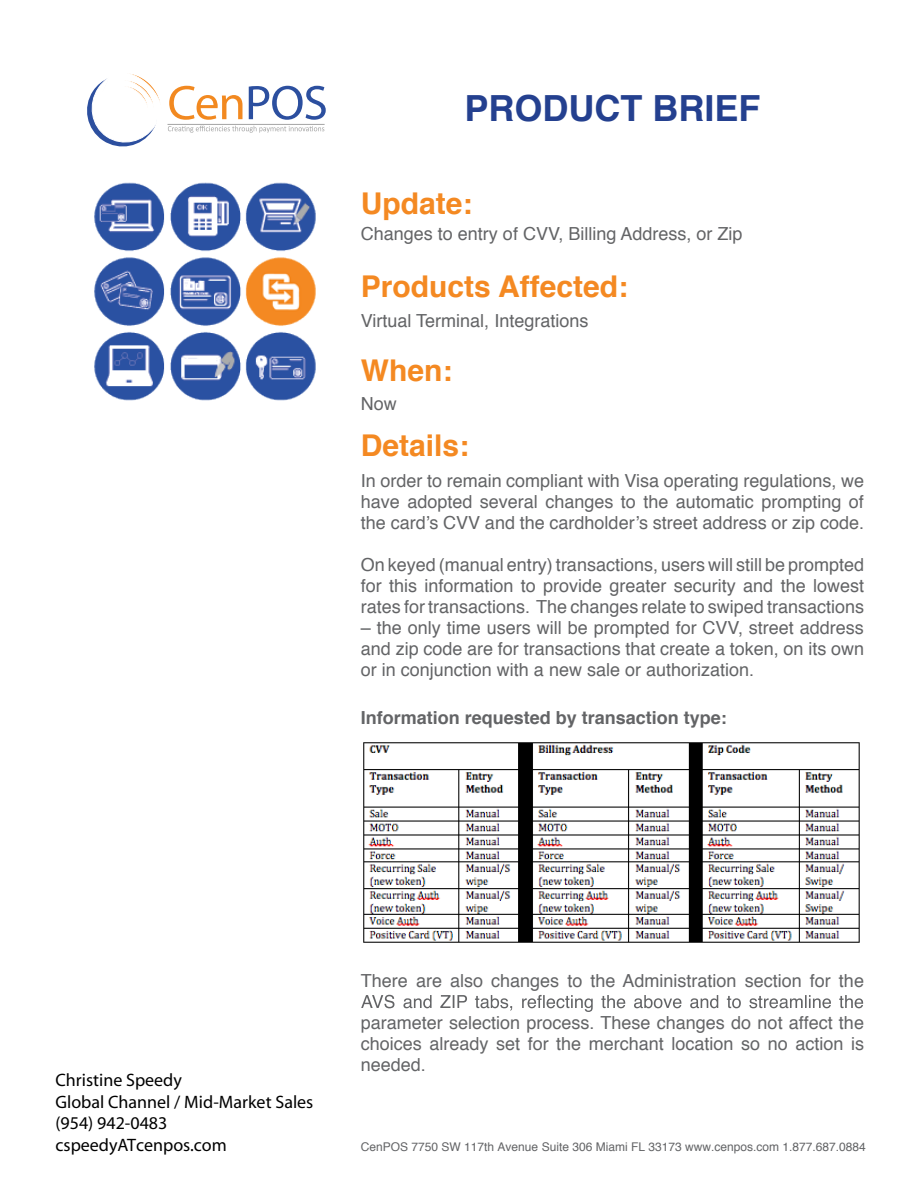
<style>
.page{position:relative;width:918px;height:1188px;background:#fff}
.page>*{position:absolute;margin:0;border:0;box-sizing:border-box;transform-origin:0 0}
.t1{font:700 36px "Helvetica";color:#24408f}
.t2{font:700 30px "Helvetica";color:#f48922}
.t3{font:18px/21px "Helvetica";color:#636466;text-align:justify}
.t4{font:18px/21.6px "Myriad";color:#000}
.t5{font:700 18px "Helvetica";color:#636466}
.t6{font:12px "Helvetica";color:#636466}
</style>
<div class="page">
<img style="left:94px;top:182px;width:222px;height:219px">
<svg style="left:87px;top:74px;width:239px;height:73px"></svg>
<img style="left:363px;top:742px;width:497px;height:201px">
<svg style="left:361px;top:995px;width:502px;height:17px"></svg>
<h1 class="t1" style="left:464px;top:79px;width:297px">PRODUCT BRIEF</h1>
<h2 class="t2" style="left:361px;top:179px;width:113px">Update:</h2>
<p class="t3" style="left:361px;top:224px;width:383px">Changes to entry of CVV, Billing Address, or Zip</p>
<h2 class="t2" style="left:361px;top:262px;width:269px">Products Affected:</h2>
<p class="t3" style="left:361px;top:310px;width:229px">Virtual Terminal, Integrations</p>
<h2 class="t2" style="left:361px;top:346px;width:93px">When:</h2>
<p class="t3" style="left:361px;top:393px;width:37px">Now</p>
<h2 class="t2" style="left:361px;top:421px;width:110px">Details:</h2>
<p class="t3" style="left:361px;top:470px;width:505px">In order to remain compliant with Visa operating regulations, we have adopted several changes to the automatic prompting of the card’s CVV and the cardholder’s street address or zip code.</p>
<p class="t3" style="left:361px;top:554px;width:505px">On keyed (manual entry) transactions, users will still be prompted for this information to provide greater security and the lowest rates for transactions. The changes relate to swiped transactions</p>
<p class="t3" style="left:361px;top:617px;width:505px">– the only time users will be prompted for CVV, street address and zip code are for transactions that create a token, on its own or in conjunction with a new sale or authorization.</p>
<p class="t5" style="left:361px;top:703px;width:368px">Information requested by transaction type:</p>
<p class="t4" style="left:56px;top:1070px;width:259px">Christine Speedy<br>Global Channel / Mid-Market Sales (954) 942-0483 cspeedyATcenpos.com</p>
<p class="t3" style="left:361px;top:971px;width:505px">There are also changes to the Administration section for the</p>
<p class="t3" style="left:361px;top:1013px;width:505px">parameter selection process. These changes do not affect the choices already set for the merchant location so no action is needed.</p>
<p class="t6" style="left:361px;top:1137px;width:506px">CenPOS 7750 SW 117th Avenue Suite 306 Miami FL 33173 www.cenpos.com 1.877.687.0884</p>
</div>
